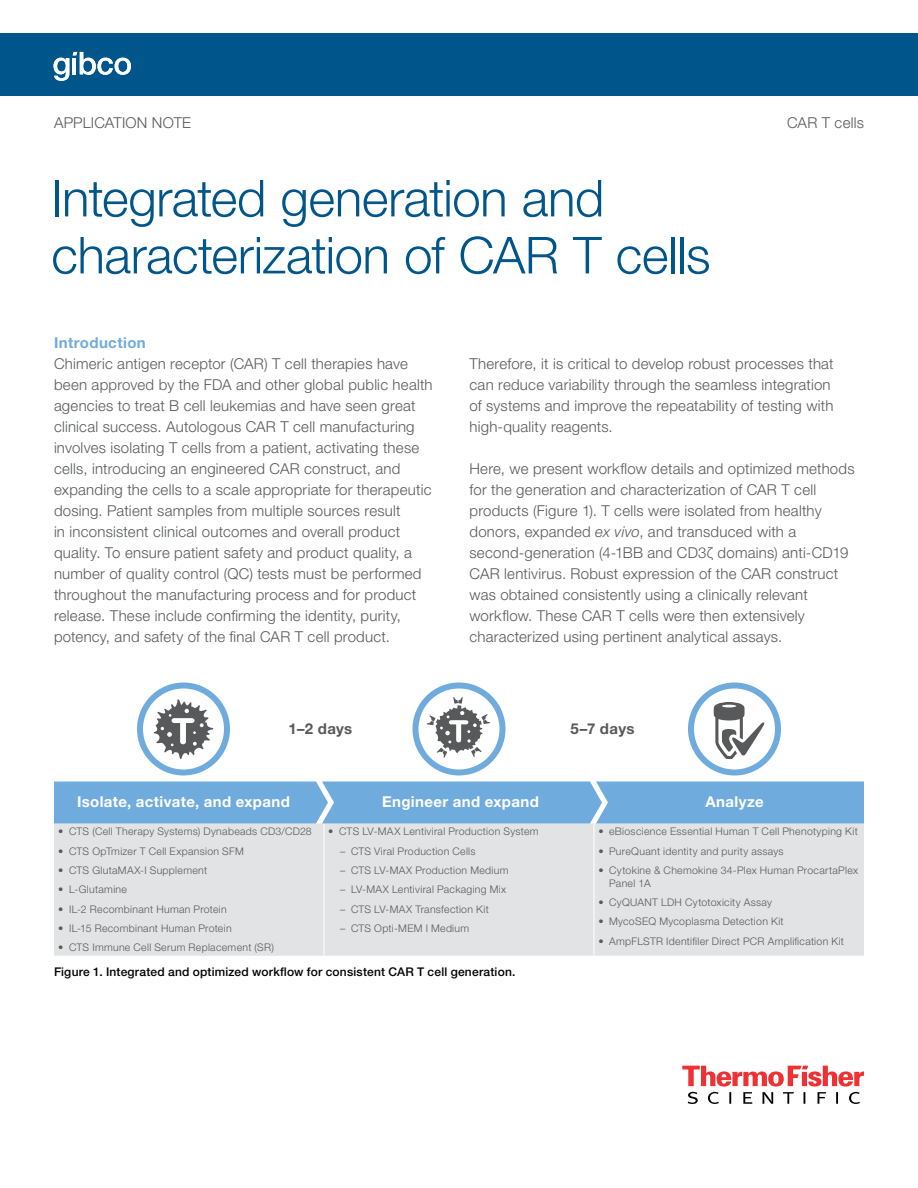
<style>
.page{position:relative;width:918px;height:1188px;background:#fff}
.page>*{position:absolute;margin:0;border:0;box-sizing:border-box;transform-origin:0 0}
.t1{font:300 51px/57px "Helvetica Neue LTW1 G";letter-spacing:-.01em;color:#00558a}
.t2{font:300 15px/21px "Helvetica Neue LTW1 G";letter-spacing:.015em;color:#58595b}
.t3{font:700 15px "Helvetica Neue LTW1 G";letter-spacing:.025em;color:#fff}
.t4{font:700 15px "Helvetica Neue LTW1 G";letter-spacing:.02em;color:#58595b}
.t5{font:700 15px "Helvetica Neue LTW1 G";letter-spacing:.025em;color:#70abdd}
.t6{font:500 12px "Helvetica Neue LTW1 G";letter-spacing:.015em;color:#000}
.t7{font:300 10.5px/12.6px "Helvetica Neue LTW1 G";letter-spacing:.03em;color:#58595b}
.s1{font-style:italic}
</style>
<div class="page">
<svg style="left:682px;top:1066px;width:182px;height:38px"></svg>
<div style="left:54px;top:824px;width:810px;height:132px;background:#e2e3e4"></div>
<hr style="left:324px;top:823px;width:1px;height:133px;background:#fff">
<hr style="left:594px;top:823px;width:1px;height:133px;background:#fff">
<div style="left:54px;top:782px;width:810px;height:42px;background:#70abdd"></div>
<svg style="left:691px;top:686px;width:87px;height:86px"></svg>
<div style="left:688px;top:682px;width:93px;height:94px;border:6px solid #70abdd;border-radius:50%"></div>
<svg style="left:714px;top:702px;width:51px;height:57px"></svg>
<svg style="left:140px;top:686px;width:87px;height:86px"></svg>
<div style="left:137px;top:682px;width:93px;height:94px;border:6px solid #70abdd;border-radius:50%"></div>
<svg style="left:154px;top:699px;width:59px;height:60px"></svg>
<svg style="left:416px;top:686px;width:86px;height:86px"></svg>
<div style="left:412px;top:682px;width:94px;height:94px;border:6px solid #70abdd;border-radius:50%"></div>
<svg style="left:427px;top:697px;width:63px;height:61px"></svg>
<div style="left:0;top:33px;width:918px;height:63px;background:#00558a"></div>
<svg style="left:54px;top:52px;width:77px;height:29px"></svg>
<p class="t2" style="left:54px;top:112px;width:139px">APPLICATION NOTE</p>
<p class="t2" style="left:787px;top:112px;width:78px">CAR T cells</p>
<h1 class="t1" style="left:51px;top:170px;width:661px">Integrated generation and characterization of CAR T cells</h1>
<p class="t5" style="left:54px;top:333px;width:93px">Introduction</p>
<p class="t2" style="left:54px;top:353px;width:380px">Chimeric antigen receptor (CAR) T cell therapies have been approved by the FDA and other global public health agencies to treat B cell leukemias and have seen great clinical success. Autologous CAR T cell manufacturing involves isolating T cells from a patient, activating these cells, introducing an engineered CAR construct, and expanding the cells to a scale appropriate for therapeutic dosing. Patient samples from multiple sources result<br>in inconsistent clinical outcomes and overall product quality. To ensure patient safety and product quality, a number of quality control (QC) tests must be performed throughout the manufacturing process and for product release. These include confirming the identity, purity, potency, and safety of the final CAR T cell product.</p>
<p class="t2" style="left:470px;top:353px;width:366px">Therefore, it is critical to develop robust processes that can reduce variability through the seamless integration of systems and improve the repeatability of testing with high-quality reagents.</p>
<p class="t2" style="left:470px;top:458px;width:387px">Here, we present workflow details and optimized methods for the generation and characterization of CAR T cell products (Figure 1). T cells were isolated from healthy donors, expanded <span class="s1">ex vivo</span>, and transduced with a second-generation (4-1BB and CD3ζ domains) anti-CD19<br>CAR lentivirus. Robust expression of the CAR construct was obtained consistently using a clinically relevant workflow. These CAR T cells were then extensively characterized using pertinent analytical assays.</p>
<p class="t4" style="left:289px;top:719px;width:65px">1–2 days</p>
<p class="t4" style="left:570px;top:719px;width:66px">5–7 days</p>
<p class="t3" style="left:77px;top:792px;width:214px">Isolate, activate, and expand</p>
<p class="t3" style="left:382px;top:792px;width:158px">Engineer and expand</p>
<p class="t3" style="left:705px;top:792px;width:60px">Analyze</p>
<p class="t7" style="left:58px;top:825px;width:255px">• CTS (Cell Therapy Systems) Dynabeads CD3/CD28</p>
<p class="t7" style="left:58px;top:845px;width:187px">• CTS OpTmizer T Cell Expansion SFM</p>
<p class="t7" style="left:58px;top:864px;width:150px">• CTS GlutaMAX-I Supplement</p>
<p class="t7" style="left:58px;top:883px;width:70px">• L-Glutamine</p>
<p class="t7" style="left:58px;top:903px;width:170px">• IL-2 Recombinant Human Protein</p>
<p class="t7" style="left:58px;top:922px;width:175px">• IL-15 Recombinant Human Protein</p>
<p class="t7" style="left:58px;top:941px;width:217px">• CTS Immune Cell Serum Replacement (SR)</p>
<p class="t7" style="left:328px;top:825px;width:212px">• CTS LV-MAX Lentiviral Production System</p>
<p class="t7" style="left:340px;top:845px;width:137px">– CTS Viral Production Cells</p>
<p class="t7" style="left:340px;top:864px;width:170px">– CTS LV-MAX Production Medium</p>
<p class="t7" style="left:340px;top:883px;width:168px">– LV-MAX Lentiviral Packaging Mix</p>
<p class="t7" style="left:340px;top:903px;width:150px">– CTS LV-MAX Transfection Kit</p>
<p class="t7" style="left:340px;top:922px;width:131px">– CTS Opti-MEM I Medium</p>
<p class="t6" style="left:54px;top:965px;width:463px">Figure 1. Integrated and optimized workflow for consistent CAR T cell generation.</p>
<p class="t7" style="left:598px;top:825px;width:261px">• eBioscience Essential Human T Cell Phenotyping Kit</p>
<p class="t7" style="left:598px;top:845px;width:187px">• PureQuant identity and purity assays</p>
<p class="t7" style="left:609px;top:864px;width:250px;text-indent:-11px">• Cytokine &amp; Chemokine 34-Plex Human ProcartaPlex<br>Panel 1A</p>
<p class="t7" style="left:598px;top:896px;width:175px">• CyQUANT LDH Cytotoxicity Assay</p>
<p class="t7" style="left:598px;top:915px;width:187px">• MycoSEQ Mycoplasma Detection Kit</p>
<p class="t7" style="left:598px;top:935px;width:247px">• AmpFLSTR Identifiler Direct PCR Amplification Kit</p>
</div>
